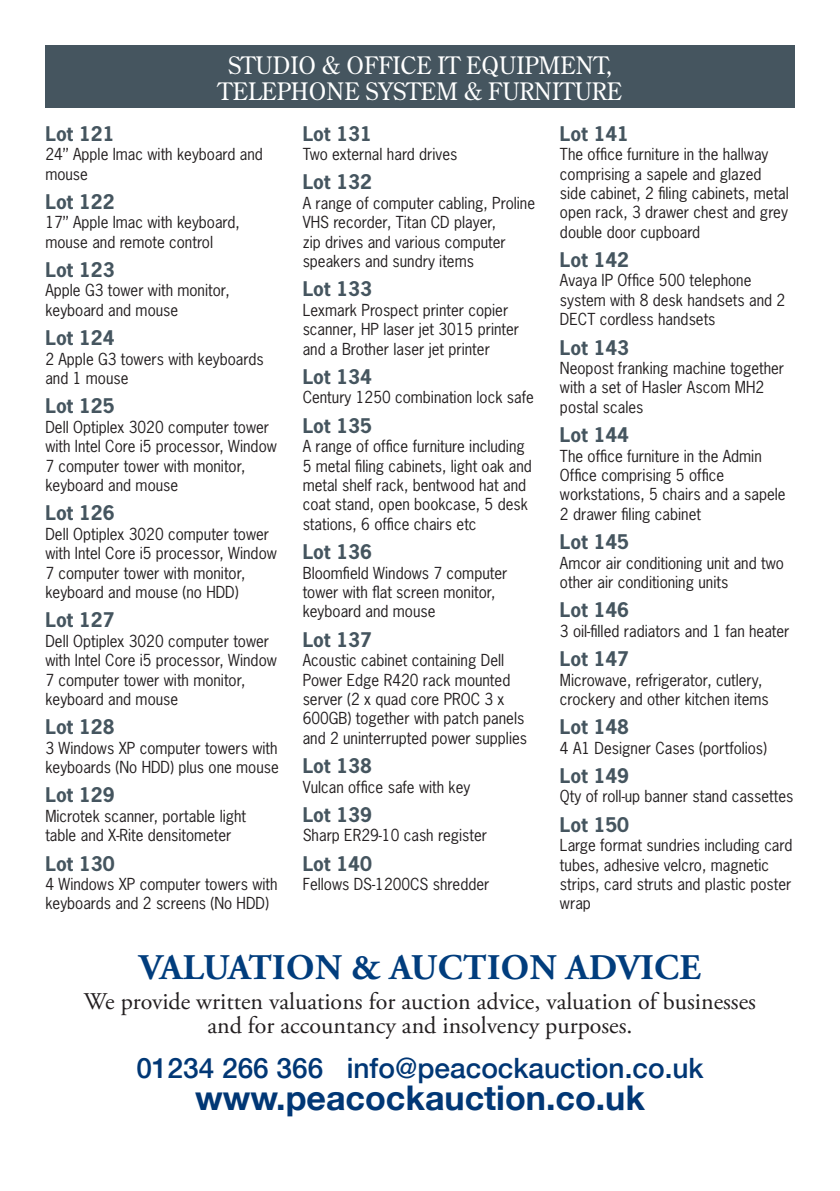
<style>
.page{position:relative;width:840px;height:1191px;background:#fff}
.page>*{position:absolute;margin:0;border:0;box-sizing:border-box;transform-origin:0 0}
.Subtitle{font:700 36px "Adobe Garamond Pro";letter-spacing:.015em;color:#013d7d}
.Main_Paragraph{font:700 34px "Helvetica Neue";color:#013775}
.Main_Paragraph-2{font:500 28px "Helvetica Neue";color:#013775}
.Main_Paragraph-3{font:24px "Adobe Garamond Pro";color:#231f20}
.t1{font:24px/26px "Century Old Style Std";color:#fff;text-align:center}
.LOT_NUM{font:700 19px "News Gothic Std";color:#45555f}
.t2{font:15.6px/19.4px "News Gothic Std";color:#231f20}
</style>
<div class="page">
<div style="left:45px;top:45px;width:749px;height:63px;background:#45555f"></div>
<p class="t1" style="left:218px;top:52px;width:405px">STUDIO &amp; OFFICE IT EQUIPMENT,<br>TELEPHONE SYSTEM &amp; FURNITURE</p>
<p class="LOT_NUM" style="left:45px;top:121px;width:71px">Lot 121</p>
<p class="t2" style="left:45px;top:144px;width:219px">24’’ Apple Imac with keyboard and mouse</p>
<p class="LOT_NUM" style="left:45px;top:189px;width:71px">Lot 122</p>
<p class="t2" style="left:45px;top:212px;width:196px">17’’ Apple Imac with keyboard, mouse and remote control</p>
<p class="LOT_NUM" style="left:45px;top:257px;width:71px">Lot 123</p>
<p class="t2" style="left:45px;top:281px;width:186px">Apple G3 tower with monitor, keyboard and mouse</p>
<p class="LOT_NUM" style="left:45px;top:325px;width:71px">Lot 124</p>
<p class="t2" style="left:45px;top:349px;width:219px">2 Apple G3 towers with keyboards and 1 mouse</p>
<p class="LOT_NUM" style="left:45px;top:393px;width:71px">Lot 125</p>
<p class="t2" style="left:45px;top:417px;width:233px">Dell Optiplex 3020 computer tower with Intel Core i5 processor, Window<br>7 computer tower with monitor, keyboard and mouse</p>
<p class="LOT_NUM" style="left:45px;top:500px;width:71px">Lot 126</p>
<p class="t2" style="left:45px;top:524px;width:233px">Dell Optiplex 3020 computer tower with Intel Core i5 processor, Window<br>7 computer tower with monitor, keyboard and mouse (no HDD)</p>
<p class="LOT_NUM" style="left:45px;top:607px;width:71px">Lot 127</p>
<p class="t2" style="left:45px;top:631px;width:233px">Dell Optiplex 3020 computer tower with Intel Core i5 processor, Window<br>7 computer tower with monitor, keyboard and mouse</p>
<p class="LOT_NUM" style="left:45px;top:714px;width:71px">Lot 128</p>
<p class="t2" style="left:45px;top:738px;width:235px">3 Windows XP computer towers with keyboards (No HDD) plus one mouse</p>
<p class="LOT_NUM" style="left:45px;top:782px;width:71px">Lot 129</p>
<p class="t2" style="left:45px;top:806px;width:202px">Microtek scanner, portable light table and X-Rite densitometer</p>
<p class="LOT_NUM" style="left:45px;top:851px;width:71px">Lot 130</p>
<p class="t2" style="left:45px;top:874px;width:233px">4 Windows XP computer towers with keyboards and 2 screens (No HDD)</p>
<p class="LOT_NUM" style="left:302px;top:121px;width:71px">Lot 131</p>
<p class="t2" style="left:302px;top:144px;width:156px">Two external hard drives</p>
<p class="LOT_NUM" style="left:302px;top:170px;width:71px">Lot 132</p>
<p class="t2" style="left:302px;top:193px;width:234px">A range of computer cabling, Proline<br>VHS recorder, Titan CD player,<br>zip drives and various computer speakers and sundry items</p>
<p class="LOT_NUM" style="left:302px;top:277px;width:71px">Lot 133</p>
<p class="t2" style="left:302px;top:300px;width:218px">Lexmark Prospect printer copier scanner, HP laser jet 3015 printer and a Brother laser jet printer</p>
<p class="LOT_NUM" style="left:302px;top:364px;width:71px">Lot 134</p>
<p class="t2" style="left:302px;top:388px;width:232px">Century 1250 combination lock safe</p>
<p class="LOT_NUM" style="left:302px;top:413px;width:71px">Lot 135</p>
<p class="t2" style="left:302px;top:436px;width:230px">A range of office furniture including 5 metal filing cabinets, light oak and metal shelf rack, bentwood hat and coat stand, open bookcase, 5 desk stations, 6 office chairs etc</p>
<p class="LOT_NUM" style="left:302px;top:539px;width:71px">Lot 136</p>
<p class="t2" style="left:302px;top:563px;width:206px">Bloomfield Windows 7 computer tower with flat screen monitor, keyboard and mouse</p>
<p class="LOT_NUM" style="left:302px;top:627px;width:71px">Lot 137</p>
<p class="t2" style="left:302px;top:650px;width:226px">Acoustic cabinet containing Dell<br>Power Edge R420 rack mounted server (2 x quad core PROC 3 x<br>600GB) together with patch panels and 2 uninterrupted power supplies</p>
<p class="LOT_NUM" style="left:302px;top:753px;width:71px">Lot 138</p>
<p class="t2" style="left:302px;top:777px;width:169px">Vulcan office safe with key</p>
<p class="LOT_NUM" style="left:302px;top:802px;width:71px">Lot 139</p>
<p class="t2" style="left:302px;top:825px;width:186px">Sharp ER29-10 cash register</p>
<p class="LOT_NUM" style="left:302px;top:851px;width:71px">Lot 140</p>
<p class="t2" style="left:302px;top:874px;width:188px">Fellows DS-1200CS shredder</p>
<p class="LOT_NUM" style="left:559px;top:121px;width:71px">Lot 141</p>
<p class="t2" style="left:559px;top:144px;width:230px">The office furniture in the hallway comprising a sapele and glazed side cabinet, 2 filing cabinets, metal open rack, 3 drawer chest and grey double door cupboard</p>
<p class="LOT_NUM" style="left:559px;top:247px;width:71px">Lot 142</p>
<p class="t2" style="left:559px;top:271px;width:226px">Avaya IP Office 500 telephone system with 8 desk handsets and 2<br>DECT cordless handsets</p>
<p class="LOT_NUM" style="left:559px;top:335px;width:71px">Lot 143</p>
<p class="t2" style="left:559px;top:358px;width:226px">Neopost franking machine together with a set of Hasler Ascom MH2 postal scales</p>
<p class="LOT_NUM" style="left:559px;top:422px;width:71px">Lot 144</p>
<p class="t2" style="left:559px;top:446px;width:227px">The office furniture in the Admin<br>Office comprising 5 office workstations, 5 chairs and a sapele<br>2 drawer filing cabinet</p>
<p class="LOT_NUM" style="left:559px;top:529px;width:71px">Lot 145</p>
<p class="t2" style="left:559px;top:553px;width:225px">Amcor air conditioning unit and two other air conditioning units</p>
<p class="LOT_NUM" style="left:559px;top:597px;width:71px">Lot 146</p>
<p class="t2" style="left:559px;top:621px;width:231px">3 oil-filled radiators and 1 fan heater</p>
<p class="LOT_NUM" style="left:559px;top:646px;width:71px">Lot 147</p>
<p class="t2" style="left:559px;top:670px;width:210px">Microwave, refrigerator, cutlery, crockery and other kitchen items</p>
<p class="LOT_NUM" style="left:559px;top:714px;width:71px">Lot 148</p>
<p class="t2" style="left:559px;top:738px;width:208px">4 A1 Designer Cases (portfolios)</p>
<p class="LOT_NUM" style="left:559px;top:763px;width:71px">Lot 149</p>
<p class="t2" style="left:559px;top:786px;width:235px">Qty of roll-up banner stand cassettes</p>
<p class="LOT_NUM" style="left:559px;top:812px;width:71px">Lot 150</p>
<p class="t2" style="left:559px;top:835px;width:234px">Large format sundries including card tubes, adhesive velcro, magnetic strips, card struts and plastic poster wrap</p>
<p class="Subtitle" style="left:139px;top:946px;width:563px">VALUATION &amp; AUCTION ADVICE</p>
<p class="Main_Paragraph-3" style="left:84px;top:986px;width:673px">We provide written valuations for auction advice, valuation of businesses</p>
<p class="Main_Paragraph-3" style="left:207px;top:1010px;width:426px">and for accountancy and insolvency purposes.</p>
<p class="Main_Paragraph-2" style="left:136px;top:1051px;width:568px">01234 266 366 info@peacockauction.co.uk</p>
<p class="Main_Paragraph" style="left:195px;top:1076px;width:451px">www.peacockauction.co.uk</p>
</div>
